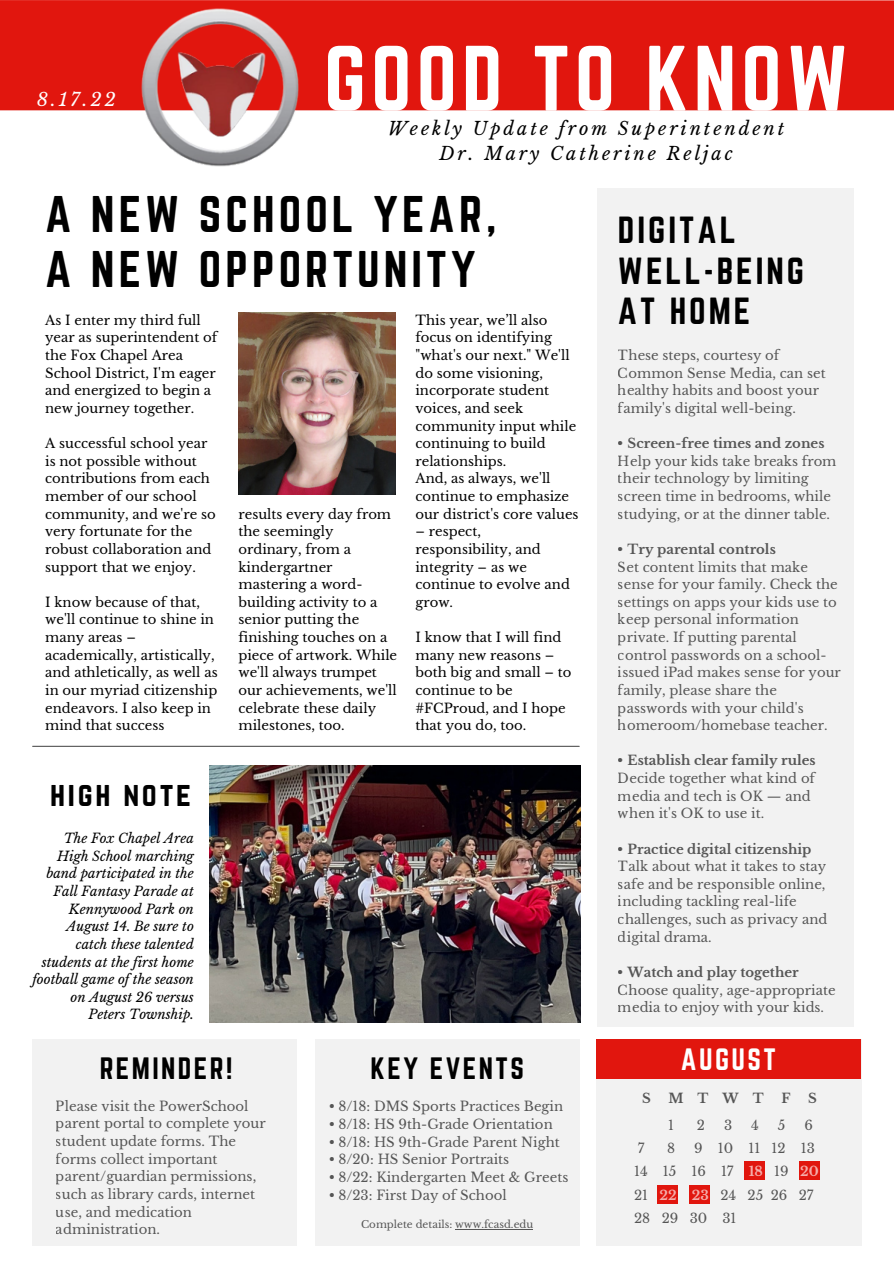
<style>
.page{position:relative;width:894px;height:1264px;background:#fff}
.page>*{position:absolute;margin:0;border:0;box-sizing:border-box;transform-origin:0 0}
.t1{font:81px "Norwester";letter-spacing:.06em;color:#fff}
.t2{font:45px/55.2px "Norwester";letter-spacing:.09em;color:#000}
.t3{font:33px/40.5px "Norwester";letter-spacing:.09em;color:#000}
.t4{font:30px "Norwester";letter-spacing:.09em;color:#000}
.t5{font:27px "Norwester";letter-spacing:.09em;color:#000}
.t6{font:27px "Norwester";letter-spacing:.09em;color:#fff}
.t7{font:italic 18px/24.8px "Libre Baskerville";letter-spacing:.16em;color:#000;text-align:center}
.t8{font:italic 18px "Libre Baskerville";color:#fff}
.t9{font:13.2px/17.5px "Libre Baskerville";color:#000}
.t10{font:italic 13.2px/17.5px "Libre Baskerville";color:#000;text-align:right}
.t11{font:700 13.2px "Libre Baskerville";color:#000}
.t12{font:10.2px "Libre Baskerville";color:#000}
.s1{font-weight:700;color:#fff}
.s2{color:#010101}
</style>
<div class="page">
<div style="left:0;top:0;width:893px;height:110px;background:#e1160e"></div>
<img style="left:110px;top:0;width:257px;height:167px">
<div style="left:596px;top:1039px;width:264px;height:206px;background:#f2f2f2"></div>
<div style="left:798px;top:1161px;width:21px;height:18px;background:#e1160e"></div>
<div style="left:744px;top:1161px;width:20px;height:18px;background:#e1160e"></div>
<div style="left:657px;top:1184px;width:20px;height:18px;background:#e1160e"></div>
<div style="left:689px;top:1184px;width:20px;height:18px;background:#e1160e"></div>
<div style="left:314px;top:1039px;width:265px;height:206px;background:#f2f2f2"></div>
<div style="left:596px;top:1039px;width:264px;height:39px;background:#e1160e"></div>
<div style="left:32px;top:1039px;width:265px;height:206px;background:#f2f2f2"></div>
<div style="left:597px;top:188px;width:255px;height:838px;background:#f2f2f2"></div>
<img style="left:209px;top:765px;width:371px;height:257px">
<hr style="left:33px;top:745px;width:546px;height:2px;background:#545454">
<img style="left:238px;top:313px;width:157px;height:181px">
<hr style="left:455px;top:1229px;width:78px;height:1px;background:#000">
<h3 class="t8" style="left:37px;top:89px;width:80px">8.17.22</h3>
<h1 class="t1" style="left:324px;top:30px;width:525px">GOOD TO KNOW</h1>
<h3 class="t7" style="left:388px;top:117px;width:398px">Weekly Update from Superintendent<br>Dr. Mary Catherine Reljac</h3>
<h2 class="t2" style="left:45px;top:186px;width:452px">A NEW SCHOOL YEAR,<br>A NEW OPPORTUNITY</h2>
<p class="t9" style="left:415px;top:311px;width:164px">This year, we’ll also focus on identifying "what's our next." We'll do some visioning, incorporate student voices, and seek community input while continuing to build relationships.<br>And, as always, we'll continue to emphasize our district's core values</p>
<p class="t9" style="left:415px;top:523px;width:156px">– respect, responsibility, and integrity – as we continue to evolve and grow.</p>
<p class="t9" style="left:415px;top:628px;width:157px">I know that I will find many new reasons – both big and small – to continue to be #FCProud, and I hope that you do, too.</p>
<p class="t9" style="left:45px;top:311px;width:173px">As I enter my third full year as superintendent of the Fox Chapel Area<br>School District, I'm eager and energized to begin a new journey together.</p>
<p class="t9" style="left:45px;top:435px;width:172px">A successful school year is not possible without contributions from each member of our school community, and we're so very fortunate for the robust collaboration and support that we enjoy.</p>
<p class="t9" style="left:45px;top:593px;width:174px">I know because of that, we'll continue to shine in many areas – academically, artistically, and athletically, as well as in our myriad citizenship endeavors. I also keep in mind that success</p>
<p class="t9" style="left:238px;top:505px;width:160px">results every day from the seemingly ordinary, from a kindergartner mastering a word&shy;building activity to a senior putting the finishing touches on a piece of artwork. While we'll always trumpet our achievements, we'll celebrate these daily milestones, too.</p>
<h3 class="t4" style="left:50px;top:775px;width:142px">high note</h3>
<p class="t10" style="left:32px;top:829px;width:163px">The Fox Chapel Area<br>High School marching band participated in the<br>Fall Fantasy Parade at<br>Kennywood Park on<br>August 14. Be sure to catch these talented students at the first home football game of the season on August 26 versus<br>Peters Township.</p>
<h3 class="t5" style="left:100px;top:1051px;width:134px">REMINDER!</h3>
<p class="t9" style="left:56px;top:1097px;width:211px">Please visit the PowerSchool parent portal to complete your student update forms. The forms collect important parent/guardian permissions, such as library cards, internet use, and medication administration.</p>
<h3 class="t5" style="left:370px;top:1051px;width:155px">KEY EVENTS</h3>
<p class="t9" style="left:328px;top:1097px;width:236px">• 8/18: DMS Sports Practices Begin</p>
<p class="t9" style="left:328px;top:1115px;width:226px">• 8/18: HS 9th-Grade Orientation</p>
<p class="t9" style="left:328px;top:1133px;width:233px">• 8/18: HS 9th-Grade Parent Night</p>
<p class="t9" style="left:328px;top:1150px;width:182px">• 8/20: HS Senior Portraits</p>
<p class="t9" style="left:328px;top:1168px;width:241px">• 8/22: Kindergarten Meet &amp; Greets</p>
<p class="t9" style="left:328px;top:1186px;width:180px">• 8/23: First Day of School</p>
<p class="t12" style="left:361px;top:1218px;width:174px">Complete details: www.fcasd.edu</p>
<h3 class="t3" style="left:617px;top:210px;width:187px">DIGITAL<br>WELL-BEING<br>AT HOME</h3>
<p class="t9" style="left:617px;top:347px;width:209px">These steps, courtesy of<br>Common Sense Media, can set healthy habits and boost your family's digital well-being.</p>
<p class="t11" style="left:617px;top:435px;width:208px">• Screen-free times and zones</p>
<p class="t9" style="left:617px;top:452px;width:220px">Help your kids take breaks from their technology by limiting screen time in bedrooms, while studying, or at the dinner table.</p>
<p class="t11" style="left:617px;top:541px;width:159px">• Try parental controls</p>
<p class="t9" style="left:617px;top:558px;width:224px">Set content limits that make sense for your family. Check the settings on apps your kids use to keep personal information private. If putting parental control passwords on a school&shy;issued iPad makes sense for your family, please share the passwords with your child's homeroom/homebase teacher.</p>
<p class="t11" style="left:617px;top:752px;width:199px">• Establish clear family rules</p>
<p class="t9" style="left:617px;top:769px;width:198px">Decide together what kind of media and tech is OK — and when it's OK to use it.</p>
<p class="t11" style="left:617px;top:840px;width:195px">• Practice digital citizenship</p>
<p class="t9" style="left:617px;top:857px;width:211px">Talk about what it takes to stay safe and be responsible online, including tackling real-life challenges, such as privacy and digital drama.</p>
<p class="t11" style="left:617px;top:964px;width:182px">• Watch and play together</p>
<p class="t9" style="left:617px;top:981px;width:219px">Choose quality, age-appropriate media to enjoy with your kids.</p>
<h3 class="t6" style="left:680px;top:1042px;width:97px">AUGUST</h3>
<p class="t11" style="left:641px;top:1090px;width:10px">S</p>
<p class="t11" style="left:668px;top:1090px;width:97px">MTWT</p>
<p class="t11" style="left:781px;top:1090px;width:11px">F</p>
<p class="t11" style="left:807px;top:1090px;width:10px">S</p>
<p class="t9" style="left:668px;top:1116px;width:7px">1</p>
<p class="t9" style="left:696px;top:1116px;width:10px">2</p>
<p class="t9" style="left:723px;top:1116px;width:10px">3</p>
<p class="t9" style="left:751px;top:1116px;width:9px">4</p>
<p class="t9" style="left:777px;top:1116px;width:9px">5</p>
<p class="t9" style="left:804px;top:1116px;width:10px">6</p>
<p class="t9" style="left:637px;top:1139px;width:8px">7</p>
<p class="t9" style="left:667px;top:1139px;width:10px">8</p>
<p class="t9" style="left:634px;top:1137px;width:186px;line-height:23.1px;text-indent:60px">9 10 11 12 13<br>14 15 16 17 <span class="s1">18</span> 19 <span class="s1">20<br></span>21 <span class="s1">22 23</span> 24 <span class="s2">25</span> 26 27<br>28 29 30 31</p>
</div>
